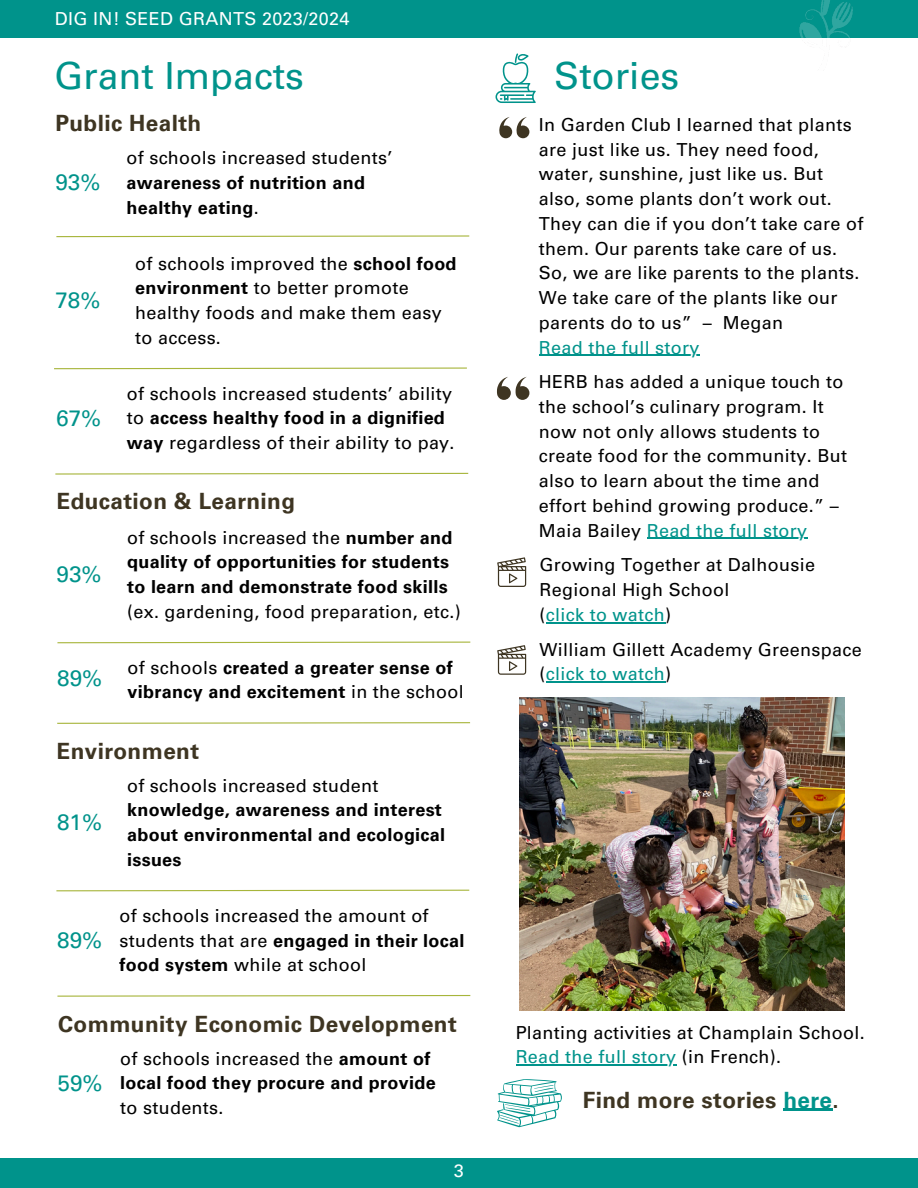
<style>
.page{position:relative;width:918px;height:1188px;background:#fff}
.page>*{position:absolute;margin:0;border:0;box-sizing:border-box;transform-origin:0 0}
.t1{font:37.5px "Univers LT Pro 55 Roman";color:#00938b}
.t2{font:700 22.5px "Univers LT Pro 65";letter-spacing:.015em;color:#3e3522}
.t3{font:22.5px "Univers LT Pro 55 Roman";color:#00938b}
.t4{font:18px/24.8px "Univers LT Pro 55 Roman";letter-spacing:.015em;color:#000}
.t5{font:700 18px/24.8px "Univers LT Pro 65";letter-spacing:.015em;color:#000}
.t6{font:18px "Univers LT Pro 55 Roman";letter-spacing:.015em;color:#00938b}
.t7{font:18px "Univers LT Pro 55 Roman";letter-spacing:.015em;color:#fff}
.s1{font-family:"Univers LT Pro 55 Roman";font-weight:400}
.s2{font-family:"Univers LT Pro 65";font-weight:700}
.s3{color:#00938b}
.s4{color:#000}
</style>
<div class="page">
<svg style="left:496px;top:53px;width:40px;height:50px"></svg>
<svg style="left:497px;top:377px;width:32px;height:23px"></svg>
<svg style="left:497px;top:1079px;width:65px;height:48px"></svg>
<svg style="left:499px;top:117px;width:30px;height:21px"></svg>
<img style="left:520px;top:698px;width:325px;height:312px">
<svg style="left:497px;top:557px;width:29px;height:30px"></svg>
<div style="left:0;top:1159px;width:918px;height:29px;background:#00938b"></div>
<svg style="left:497px;top:645px;width:29px;height:29px"></svg>
<hr style="left:783px;top:1109px;width:50px;height:2px;background:#00938b">
<hr style="left:539px;top:355px;width:161px;height:1px;background:#00938b">
<hr style="left:647px;top:538px;width:161px;height:1px;background:#00938b">
<hr style="left:516px;top:1064px;width:161px;height:2px;background:#00938b">
<hr style="left:546px;top:622px;width:119px;height:1px;background:#00938b">
<hr style="left:546px;top:681px;width:119px;height:2px;background:#00938b">
<svg style="left:56px;top:235px;width:414px;height:3px"></svg>
<svg style="left:54px;top:367px;width:413px;height:3px"></svg>
<svg style="left:55px;top:472px;width:414px;height:3px"></svg>
<svg style="left:57px;top:641px;width:414px;height:3px"></svg>
<svg style="left:57px;top:722px;width:414px;height:2px"></svg>
<svg style="left:56px;top:889px;width:414px;height:3px"></svg>
<svg style="left:57px;top:995px;width:414px;height:2px"></svg>
<div style="left:0;top:0;width:918px;height:38px;background:#00938b"></div>
<img style="left:799px;top:0;width:54px;height:43px">
<p class="t7" style="left:55px;top:12px;width:296px">DIG IN! SEED GRANTS 2023/2024</p>
<p class="t1" style="left:54px;top:61px;width:251px">Grant Impacts</p>
<h1 class="t2" style="left:55px;top:115px;width:147px">Public Health</h1>
<h1 class="t3" style="left:55px;top:174px;width:47px">93%</h1>
<h3 class="t3" style="left:55px;top:292px;width:47px">78%</h3>
<h3 class="t3" style="left:56px;top:409px;width:47px">67%</h3>
<h2 class="t5" style="left:126px;top:148px;width:267px"><span class="s1">of schools increased students’ </span>awareness of nutrition and healthy eating<span class="s1">.</span></h2>
<p class="t4" style="left:135px;top:253px;width:323px">of schools improved the <span class="s2">school food environment</span> to better promote healthy foods and make them easy to access.</p>
<p class="t4" style="left:127px;top:383px;width:329px">of schools increased students’ ability to <span class="s2">access healthy food in a dignified way</span> regardless of their ability to pay.</p>
<p class="t2" style="left:57px;top:493px;width:240px">Education &amp; Learning</p>
<h2 class="t3" style="left:57px;top:566px;width:47px">93%</h2>
<p class="t3" style="left:57px;top:670px;width:47px">89%</p>
<h3 class="t5" style="left:127px;top:527px;width:327px"><span class="s1">of schools increased the</span> number and quality of opportunities for students to learn and demonstrate food skills</h3>
<p class="t4" style="left:127px;top:601px;width:335px">(ex. gardening, food preparation, etc.)</p>
<p class="t5" style="left:128px;top:657px;width:338px"><span class="s1">of schools</span> created a greater sense of vibrancy and excitement <span class="s1">in the school</span></p>
<h3 class="t2" style="left:57px;top:742px;width:144px">Environment</h3>
<p class="t5" style="left:127px;top:775px;width:320px"><span class="s1">of schools increased student </span>knowledge, awareness and interest about environmental and ecological issues</p>
<p class="t3" style="left:57px;top:814px;width:47px">81%</p>
<p class="t3" style="left:57px;top:931px;width:47px">89%</p>
<p class="t4" style="left:120px;top:905px;width:347px">of schools increased the amount of students that are <span class="s2">engaged in their local food system</span> while at school</p>
<p class="t2" style="left:58px;top:1015px;width:400px">Community Economic Development</p>
<p class="t5" style="left:120px;top:1048px;width:317px"><span class="s1">of schools increased the</span> amount of local food they procure and provide <span class="s1">to students.</span></p>
<p class="t3" style="left:58px;top:1074px;width:47px">59%</p>
<p class="t7" style="left:454px;top:1164px;width:12px">3</p>
<p class="t1" style="left:554px;top:61px;width:127px">Stories</p>
<h2 class="t4" style="left:539px;top:114px;width:326px">In Garden Club I learned that plants are just like us. They need food, water, sunshine, just like us. But also, some plants don’t work out.<br>They can die if you don’t take care of them. Our parents take care of us.<br>So, we are like parents to the plants.<br>We take care of the plants like our parents do to us” – Megan</h2>
<h3 class="t6" style="left:539px;top:341px;width:162px">Read the full story</h3>
<p class="t4" style="left:539px;top:372px;width:310px">HERB has added a unique touch to the school’s culinary program. It now not only allows students to create food for the community. But also to learn about the time and effort behind growing produce.” –<br>Maia Bailey <span class="s3">Read the full story</span></p>
<h3 class="t4" style="left:540px;top:555px;width:277px">Growing Together at Dalhousie<br>Regional High School</h3>
<p class="t6" style="left:540px;top:608px;width:133px"><span class="s4">(</span>click to watch<span class="s4">)</span></p>
<p class="t4" style="left:540px;top:639px;width:324px">William Gillett Academy Greenspace (<span class="s3">click to watch</span>)</p>
<p class="t4" style="left:516px;top:1022px;width:351px">Planting activities at Champlain School.</p>
<h2 class="t6" style="left:516px;top:1050px;width:267px">Read the full story <span class="s4">(in French).</span></h2>
<h3 class="t2" style="left:583px;top:1091px;width:258px">Find more stories <span class="s3">here</span>.</h3>
</div>
